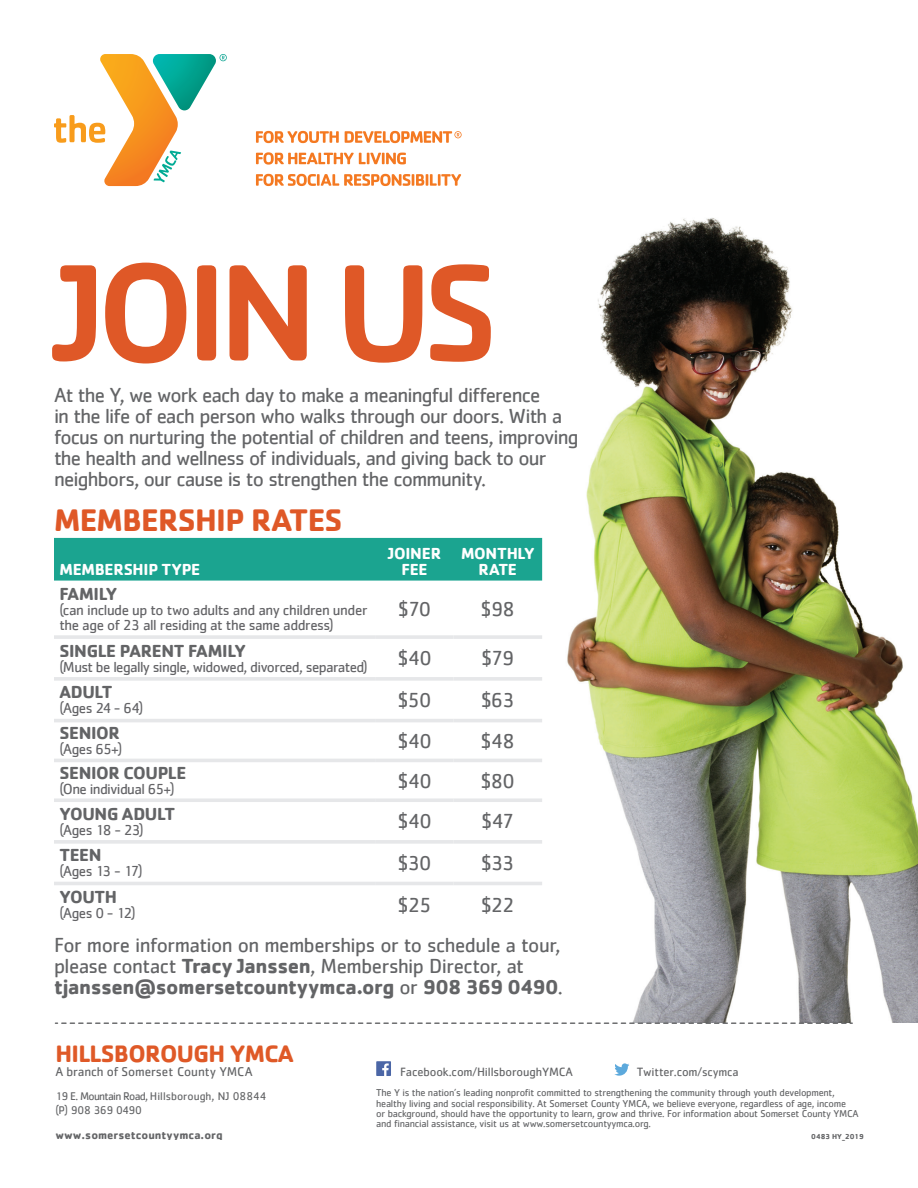
<style>
.page{position:relative;width:918px;height:1188px;background:#fff}
.page>*{position:absolute;margin:0;border:0;box-sizing:border-box;transform-origin:0 0}
.t1{font:500 142.5px "Cachet";letter-spacing:-.065em;color:#df5827}
.t2{font:700 32.25px "Cachet";letter-spacing:-.025em;color:#df5827}
.t3{font:700 24.75px "Cachet";letter-spacing:-.03em;color:#df5927}
.t4{font:21px/21px "Cachet";letter-spacing:-.04em;color:#636466}
.t5{font:700 21px/21px "Cachet";letter-spacing:-.025em;color:#636466}
.t6{font:700 18px "Cachet";letter-spacing:-.02em;color:#636466}
.t7{font:700 16.5px/16.5px "Cachet";letter-spacing:-.015em;color:#fff;text-align:center}
.t8{font:15px/15px "Cachet";letter-spacing:-.035em;color:#636366}
.t9{font:13.2px "Cachet";letter-spacing:-.005em;color:#636466}
.t10{font:12.45px "Cachet";letter-spacing:-.01em;color:#636466}
.t11{font:11.55px/13.8px "Cachet";letter-spacing:-.005em;color:#636466}
.t12{font:700 11.55px "Cachet";color:#636466}
.t13{font:10.35px/10.4px "Cachet";letter-spacing:-.025em;color:#636466}
.t14{font:700 7.5px "Cachet";color:#636466}
.s1{font-weight:400}
.s2{font-size:12.15px}
</style>
<div class="page">
<img style="left:465px;top:218px;width:453px;height:805px">
<svg style="left:54px;top:54px;width:173px;height:132px"></svg>
<svg style="left:256px;top:131px;width:83px;height:12px"></svg>
<svg style="left:256px;top:152px;width:150px;height:13px"></svg>
<svg style="left:256px;top:174px;width:205px;height:12px"></svg>
<svg style="left:345px;top:131px;width:117px;height:12px"></svg>
<div style="left:376px;top:1061px;width:15px;height:15px;background:#4b66a6"></div>
<svg style="left:382px;top:1063px;width:7px;height:13px"></svg>
<svg style="left:614px;top:1063px;width:15px;height:13px"></svg>
<svg style="left:55px;top:1023px;width:797px;height:1px"></svg>
<div style="left:54px;top:538px;width:488px;height:43px;background:#1ba490"></div>
<hr style="left:54px;top:635px;width:322px;height:4px;background:#e6e7e9">
<hr style="left:376px;top:635px;width:78px;height:4px;background:#e6e7e9">
<hr style="left:454px;top:635px;width:88px;height:4px;background:#e6e7e9">
<hr style="left:54px;top:677px;width:322px;height:4px;background:#e6e7e9">
<hr style="left:376px;top:677px;width:78px;height:4px;background:#e6e7e9">
<hr style="left:454px;top:677px;width:88px;height:4px;background:#e6e7e9">
<hr style="left:54px;top:719px;width:322px;height:3px;background:#e6e7e9">
<hr style="left:376px;top:719px;width:78px;height:3px;background:#e6e7e9">
<hr style="left:454px;top:719px;width:88px;height:3px;background:#e6e7e9">
<hr style="left:54px;top:759px;width:322px;height:3px;background:#e6e7e9">
<hr style="left:376px;top:759px;width:78px;height:3px;background:#e6e7e9">
<hr style="left:454px;top:759px;width:88px;height:3px;background:#e6e7e9">
<hr style="left:54px;top:798px;width:322px;height:4px;background:#e6e7e9">
<hr style="left:376px;top:798px;width:78px;height:4px;background:#e6e7e9">
<hr style="left:454px;top:798px;width:88px;height:4px;background:#e6e7e9">
<hr style="left:54px;top:840px;width:322px;height:4px;background:#e6e7e9">
<hr style="left:376px;top:840px;width:78px;height:4px;background:#e6e7e9">
<hr style="left:454px;top:840px;width:88px;height:4px;background:#e6e7e9">
<hr style="left:54px;top:882px;width:322px;height:3px;background:#e6e7e9">
<hr style="left:376px;top:882px;width:78px;height:3px;background:#e6e7e9">
<hr style="left:454px;top:882px;width:88px;height:3px;background:#e6e7e9">
<h1 class="t1" style="left:54px;top:225px;width:447px">JOIN US</h1>
<p class="t4" style="left:54px;top:384px;width:526px">At the Y, we work each day to make a meaningful difference<br>in the life of each person who walks through our doors. With a focus on nurturing the potential of children and teens, improving the health and wellness of individuals, and giving back to our neighbors, our cause is to strengthen the community.</p>
<h2 class="t2" style="left:54px;top:499px;width:290px">MEMBERSHIP RATES</h2>
<p class="t7" style="left:59px;top:561px;width:142px">MEMBERSHIP TYPE</p>
<p class="t7" style="left:388px;top:544px;width:54px">JOINER<br>FEE</p>
<p class="t7" style="left:461px;top:544px;width:75px">MONTHLY<br>RATE</p>
<p class="t6" style="left:59px;top:582px;width:59px">FAMILY</p>
<p class="t8" style="left:59px;top:602px;width:310px">(can include up to two adults and any children under the age of 23 all residing at the same address)</p>
<p class="t4" style="left:398px;top:598px;width:35px">$70</p>
<p class="t4" style="left:481px;top:598px;width:35px">$98</p>
<p class="t6" style="left:59px;top:639px;width:188px">SINGLE PARENT FAMILY</p>
<p class="t8" style="left:59px;top:659px;width:310px">(Must be legally single, widowed, divorced, separated)</p>
<p class="t4" style="left:398px;top:647px;width:35px">$40</p>
<p class="t4" style="left:481px;top:647px;width:34px">$79</p>
<p class="t6" style="left:59px;top:681px;width:55px">ADULT</p>
<p class="t8" style="left:59px;top:701px;width:85px">(Ages 24 - 64)</p>
<p class="t4" style="left:398px;top:689px;width:35px">$50</p>
<p class="t4" style="left:481px;top:689px;width:35px">$63</p>
<p class="t6" style="left:59px;top:722px;width:62px">SENIOR</p>
<p class="t8" style="left:59px;top:741px;width:64px">(Ages 65+)</p>
<p class="t4" style="left:398px;top:730px;width:35px">$40</p>
<p class="t4" style="left:481px;top:730px;width:35px">$48</p>
<p class="t6" style="left:59px;top:761px;width:128px">SENIOR COUPLE</p>
<p class="t8" style="left:59px;top:781px;width:117px">(One individual 65+)</p>
<p class="t4" style="left:398px;top:770px;width:35px">$40</p>
<p class="t4" style="left:481px;top:770px;width:36px">$80</p>
<p class="t6" style="left:59px;top:802px;width:117px">YOUNG ADULT</p>
<p class="t8" style="left:59px;top:822px;width:86px">(Ages 18 - 23)</p>
<p class="t4" style="left:398px;top:810px;width:35px">$40</p>
<p class="t4" style="left:482px;top:810px;width:34px">$47</p>
<p class="t6" style="left:59px;top:844px;width:44px">TEEN</p>
<p class="t8" style="left:59px;top:864px;width:85px">(Ages 13 - 17)</p>
<p class="t4" style="left:398px;top:852px;width:35px">$30</p>
<p class="t4" style="left:481px;top:852px;width:35px">$33</p>
<p class="t6" style="left:59px;top:885px;width:59px">YOUTH</p>
<p class="t8" style="left:59px;top:905px;width:78px">(Ages 0 - 12)</p>
<p class="t4" style="left:398px;top:894px;width:35px">$25</p>
<p class="t4" style="left:54px;top:884px;width:508px;line-height:40.8px;text-indent:427px">$22<br>For more information on memberships or to schedule a tour,</p>
<p class="t5" style="left:54px;top:955px;width:510px"><span class="s1">please contact</span> Tracy Janssen<span class="s1">, Membership Director, at </span>tjanssen@somersetcountyymca.org <span class="s1">or</span> 908 369 0490<span class="s1">.</span></p>
<p class="t3" style="left:55px;top:1038px;width:240px">HILLSBOROUGH YMCA</p>
<p class="t11" style="left:55px;top:1089px;width:212px">19 E. Mountain Road, Hillsborough, NJ 08844 (P) 908 369 0490</p>
<p class="t12" style="left:55px;top:1127px;width:169px">www.somersetcountyymca.org</p>
<p class="t9" style="left:55px;top:1064px;width:199px">A branch of Somerset County YMCA</p>
<p class="t10" style="left:400px;top:1065px;width:175px">Facebook.com/HillsboroughYMCA</p>
<p class="t10" style="left:637px;top:1065px;width:103px">Twitter.com/<span class="s2">scymca</span></p>
<p class="t13" style="left:376px;top:1087px;width:484px">The Y is the nation’s leading nonprofit committed to strengthening the community through youth development, healthy living and social responsibility. At Somerset County YMCA, we believe everyone, regardless of age, income<br>or background, should have the opportunity to learn, grow and thrive. For information about Somerset County YMCA and financial assistance, visit us at www.somersetcountyymca.org.</p>
<p class="t14" style="left:811px;top:1132px;width:54px">0483 HY_2019</p>
</div>
